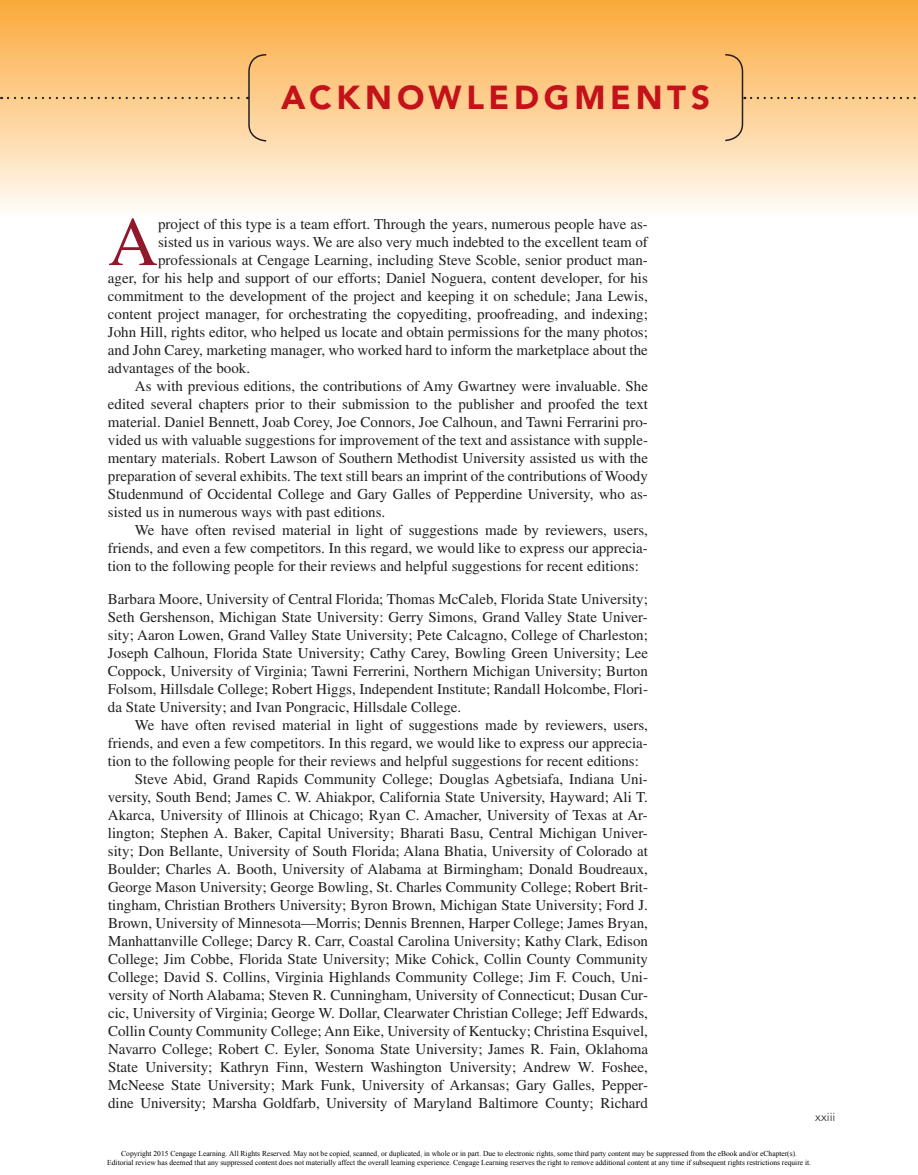
<style>
.page{position:relative;width:918px;height:1175px;background:#fff}
.page>*{position:absolute;margin:0;border:0;box-sizing:border-box;transform-origin:0 0}
.t1{font:69.45px "Times LT Std";color:#90182b}
.t2{font:900 33px "Avenir LT Std";letter-spacing:.145em;color:#c4121a}
.t3{font:15px "Times LT Std";color:#231f20}
.t4{font:300 12px "Avenir LT Std";color:#231f20}
.t5{font:7.5px/9px "Times New Roman";color:#000;text-align:center}
</style>
<div class="page">
<div style="left:0;top:0;width:918px;height:218px;background:linear-gradient(to bottom,#fba838,#fffcf8)"></div>
<svg style="left:751px;top:97px;width:167px;height:2px"></svg>
<svg style="left:724px;top:53px;width:21px;height:89px;background:#eabd83"></svg>
<svg style="left:8px;top:53px;width:260px;height:89px;background:#f9c98b"></svg>
<p class="t2" style="left:281px;top:78px;width:263px">ACKNOWLEDGM</p>
<p class="t2" style="left:610px;top:78px;width:101px">ENTS</p>
<p class="t1" style="left:108px;top:203px;width:52px">A</p>
<p class="t3" style="left:158px;top:215px;width:491px">project of this type is a team effort. Through the years, numerous people have as-</p>
<p class="t3" style="left:158px;top:233px;width:492px">sisted us in various ways. We are also very much indebted to the excellent team of</p>
<p class="t3" style="left:158px;top:251px;width:491px">professionals at Cengage Learning, including Steve Scoble, senior product man-</p>
<p class="t3" style="left:108px;top:269px;width:541px">ager, for his help and support of our efforts; Daniel Noguera, content developer, for his</p>
<p class="t3" style="left:108px;top:287px;width:541px">commitment to the development of the project and keeping it on schedule; Jana Lewis,</p>
<p class="t3" style="left:108px;top:305px;width:541px">content project manager, for orchestrating the copyediting, proofreading, and indexing;</p>
<p class="t3" style="left:108px;top:323px;width:541px">John Hill, rights editor, who helped us locate and obtain permissions for the many photos;</p>
<p class="t3" style="left:108px;top:341px;width:541px">and John Carey, marketing manager, who worked hard to inform the marketplace about the</p>
<p class="t3" style="left:108px;top:359px;width:144px">advantages of the book.</p>
<p class="t3" style="left:135px;top:377px;width:515px">As with previous editions, the contributions of Amy Gwartney were invaluable. She</p>
<p class="t3" style="left:108px;top:395px;width:542px">edited several chapters prior to their submission to the publisher and proofed the text</p>
<p class="t3" style="left:108px;top:413px;width:541px">material. Daniel Bennett, Joab Corey, Joe Connors, Joe Calhoun, and Tawni Ferrarini pro-</p>
<p class="t3" style="left:108px;top:431px;width:542px">vided us with valuable suggestions for improvement of the text and assistance with supple-</p>
<p class="t3" style="left:108px;top:449px;width:542px">mentary materials. Robert Lawson of Southern Methodist University assisted us with the</p>
<p class="t3" style="left:108px;top:467px;width:541px">preparation of several exhibits. The text still bears an imprint of the contributions of Woody</p>
<p class="t3" style="left:108px;top:485px;width:542px">Studenmund of Occidental College and Gary Galles of Pepperdine University, who as-</p>
<p class="t3" style="left:108px;top:503px;width:279px">sisted us in numerous ways with past editions.</p>
<p class="t3" style="left:135px;top:521px;width:514px">We have often revised material in light of suggestions made by reviewers, users,</p>
<p class="t3" style="left:108px;top:539px;width:541px">friends, and even a few competitors. In this regard, we would like to express our apprecia-</p>
<p class="t3" style="left:108px;top:557px;width:532px">tion to the following people for their reviews and helpful suggestions for recent editions:</p>
<p class="t3" style="left:108px;top:590px;width:541px">Barbara Moore, University of Central Florida; Thomas McCaleb, Florida State University;</p>
<p class="t3" style="left:108px;top:608px;width:541px">Seth Gershenson, Michigan State University: Gerry Simons, Grand Valley State Univer-</p>
<p class="t3" style="left:108px;top:626px;width:541px">sity; Aaron Lowen, Grand Valley State University; Pete Calcagno, College of Charleston;</p>
<p class="t3" style="left:108px;top:644px;width:542px">Joseph Calhoun, Florida State University; Cathy Carey, Bowling Green University; Lee</p>
<p class="t3" style="left:108px;top:662px;width:541px">Coppock, University of Virginia; Tawni Ferrerini, Northern Michigan University; Burton</p>
<p class="t3" style="left:108px;top:680px;width:542px">Folsom, Hillsdale College; Robert Higgs, Independent Institute; Randall Holcombe, Flori-</p>
<p class="t3" style="left:108px;top:698px;width:355px">da State University; and Ivan Pongracic, Hillsdale College.</p>
<p class="t3" style="left:135px;top:716px;width:514px">We have often revised material in light of suggestions made by reviewers, users,</p>
<p class="t3" style="left:108px;top:734px;width:541px">friends, and even a few competitors. In this regard, we would like to express our apprecia-</p>
<p class="t3" style="left:108px;top:752px;width:532px">tion to the following people for their reviews and helpful suggestions for recent editions:</p>
<p class="t3" style="left:135px;top:770px;width:514px">Steve Abid, Grand Rapids Community College; Douglas Agbetsiafa, Indiana Uni-</p>
<p class="t3" style="left:108px;top:788px;width:541px">versity, South Bend; James C. W. Ahiakpor, California State University, Hayward; Ali T.</p>
<p class="t3" style="left:108px;top:806px;width:541px">Akarca, University of Illinois at Chicago; Ryan C. Amacher, University of Texas at Ar-</p>
<p class="t3" style="left:108px;top:824px;width:541px">lington; Stephen A. Baker, Capital University; Bharati Basu, Central Michigan Univer-</p>
<p class="t3" style="left:108px;top:842px;width:542px">sity; Don Bellante, University of South Florida; Alana Bhatia, University of Colorado at</p>
<p class="t3" style="left:108px;top:860px;width:542px">Boulder; Charles A. Booth, University of Alabama at Birmingham; Donald Boudreaux,</p>
<p class="t3" style="left:108px;top:878px;width:541px">George Mason University; George Bowling, St. Charles Community College; Robert Brit-</p>
<p class="t3" style="left:108px;top:896px;width:541px">tingham, Christian Brothers University; Byron Brown, Michigan State University; Ford J.</p>
<p class="t3" style="left:108px;top:914px;width:541px">Brown, University of Minnesota—Morris; Dennis Brennen, Harper College; James Bryan,</p>
<p class="t3" style="left:108px;top:932px;width:542px">Manhattanville College; Darcy R. Carr, Coastal Carolina University; Kathy Clark, Edison</p>
<p class="t3" style="left:108px;top:950px;width:542px">College; Jim Cobbe, Florida State University; Mike Cohick, Collin County Community</p>
<p class="t3" style="left:108px;top:968px;width:541px">College; David S. Collins, Virginia Highlands Community College; Jim F. Couch, Uni-</p>
<p class="t3" style="left:108px;top:986px;width:541px">versity of North Alabama; Steven R. Cunningham, University of Connecticut; Dusan Cur-</p>
<p class="t3" style="left:108px;top:1004px;width:542px">cic, University of Virginia; George W. Dollar, Clearwater Christian College; Jeff Edwards,</p>
<p class="t3" style="left:108px;top:1022px;width:541px">Collin County Community College; Ann Eike, University of Kentucky; Christina Esquivel,</p>
<p class="t3" style="left:108px;top:1040px;width:541px">Navarro College; Robert C. Eyler, Sonoma State University; James R. Fain, Oklahoma</p>
<p class="t3" style="left:108px;top:1058px;width:541px">State University; Kathryn Finn, Western Washington University; Andrew W. Foshee,</p>
<p class="t3" style="left:108px;top:1076px;width:541px">McNeese State University; Mark Funk, University of Arkansas; Gary Galles, Pepper-</p>
<p class="t3" style="left:108px;top:1094px;width:542px">dine University; Marsha Goldfarb, University of Maryland Baltimore County; Richard</p>
<p class="t4" style="left:815px;top:1109px;width:22px">xxiii</p>
<p class="t5" style="left:107px;top:1149px;width:705px">Copyright 2015 Cengage Learning. All Rights Reserved. May not be copied, scanned, or duplicated, in whole or in part. Due to electronic rights, some third party content may be suppressed from the eBook and/or eChapter(s).<br>Editorial review has deemed that any suppressed content does not materially affect the overall learning experience. Cengage Learning reserves the right to remove additional content at any time if subsequent rights restrictions require it.</p>
</div>
